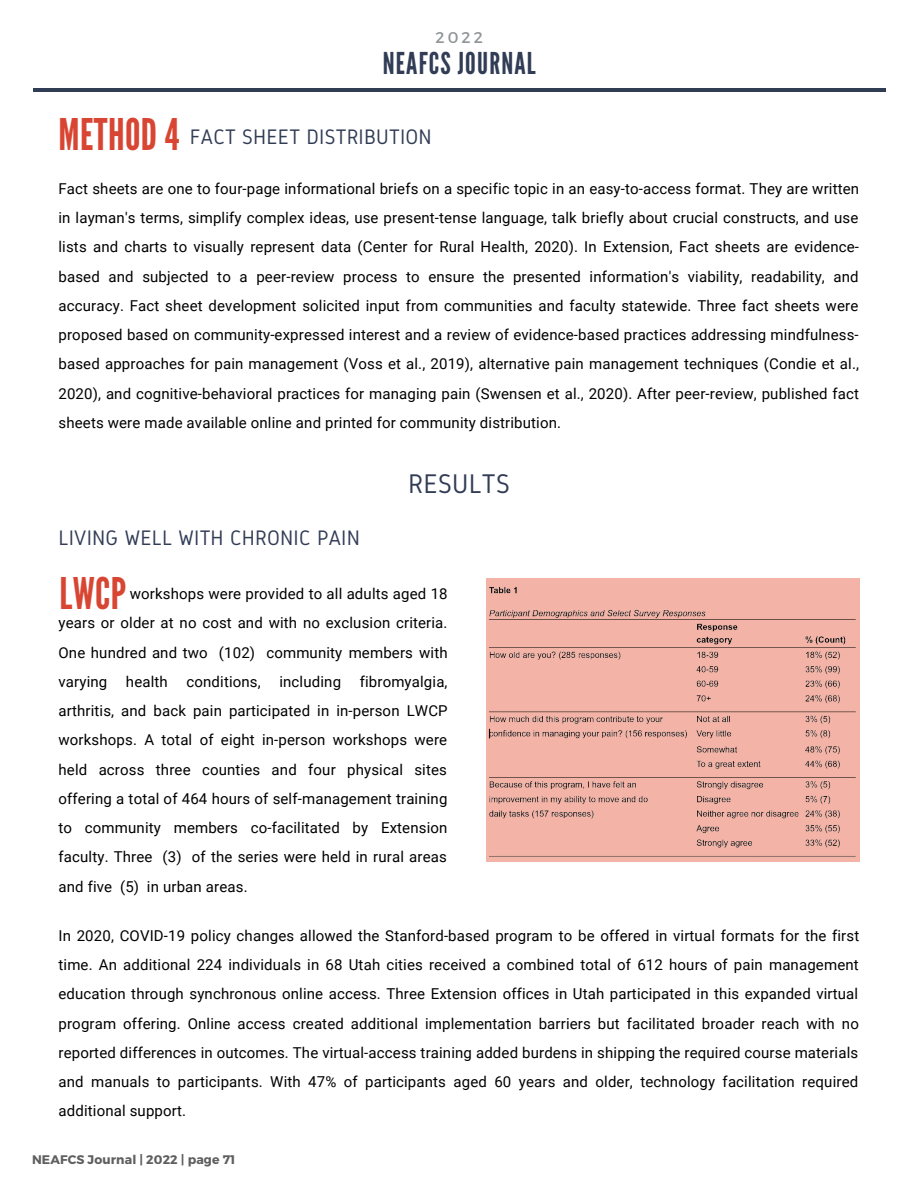
<style>
.page{position:relative;width:918px;height:1188px;background:#fff}
.page>*{position:absolute;margin:0;border:0;box-sizing:border-box;transform-origin:0 0}
.t1{font:43.65px "League Gothic";letter-spacing:.01em;color:#d84633}
.t2{font:30px "League Gothic";letter-spacing:.04em;color:#313c55}
.t3{font:27px "Gidole";letter-spacing:.01em;color:#313c55}
.t4{font:21px "Gidole";letter-spacing:.01em;color:#313c55}
.t5{font:15.6px "Montserrat";color:#919597}
.t6{font:15px/29.2px "Roboto";letter-spacing:.01em;color:#000;text-align:justify}
.t7{font:700 12.45px "Montserrat";letter-spacing:.01em;color:#5f5f5f}
</style>
<div class="page">
<hr style="left:33px;top:88px;width:852px;height:4px;background:#313c55">
<img style="left:487px;top:583px;width:372px;height:278px">
<p class="t5" style="left:436px;top:27px;width:49px">2022</p>
<h2 class="t2" style="left:383px;top:46px;width:155px">NEAFCS JOURNAL</h2>
<h1 class="t1" style="left:59px;top:109px;width:122px">METHOD 4</h1>
<h3 class="t4" style="left:190px;top:125px;width:243px">FACT SHEET DISTRIBUTION</h3>
<p class="t6" style="left:59px;top:174px;width:802px">Fact sheets are one to four-page informational briefs on a specific topic in an easy-to-access format. They are written in layman's terms, simplify complex ideas, use present-tense language, talk briefly about crucial constructs, and use lists and charts to visually represent data (Center for Rural Health, 2020). In Extension, Fact sheets are evidence&shy;based and subjected to a peer-review process to ensure the presented information's viability, readability, and accuracy. Fact sheet development solicited input from communities and faculty statewide. Three fact sheets were proposed based on community-expressed interest and a review of evidence-based practices addressing mindfulness&shy;based approaches for pain management (Voss et al., 2019), alternative pain management techniques (Condie et al., 2020), and cognitive-behavioral practices for managing pain (Swensen et al., 2020). After peer-review, published fact sheets were made available online and printed for community distribution.</p>
<h3 class="t4" style="left:59px;top:526px;width:303px">LIVING WELL WITH CHRONIC PAIN</h3>
<h3 class="t3" style="left:408px;top:468px;width:103px">RESULTS</h3>
<h1 class="t1" style="left:59px;top:568px;width:68px">LWCP</h1>
<p class="t6" style="left:59px;top:579px;width:391px;text-indent:71px">workshops were provided to all adults aged 18 years or older at no cost and with no exclusion criteria.<br>One hundred and two (102) community members with varying health conditions, including fibromyalgia, arthritis, and back pain participated in in-person LWCP workshops. A total of eight in-person workshops were held across three counties and four physical sites offering a total of 464 hours of self-management training to community members co-facilitated by Extension faculty. Three (3) of the series were held in rural areas and five (5) in urban areas.</p>
<p class="t6" style="left:59px;top:921px;width:802px">In 2020, COVID-19 policy changes allowed the Stanford-based program to be offered in virtual formats for the first time. An additional 224 individuals in 68 Utah cities received a combined total of 612 hours of pain management education through synchronous online access. Three Extension offices in Utah participated in this expanded virtual program offering. Online access created additional implementation barriers but facilitated broader reach with no reported differences in outcomes. The virtual-access training added burdens in shipping the required course materials and manuals to participants. With 47% of participants aged 60 years and older, technology facilitation required additional support.</p>
<p class="t7" style="left:32px;top:1152px;width:205px">NEAFCS Journal | 2022 | page 71</p>
</div>
